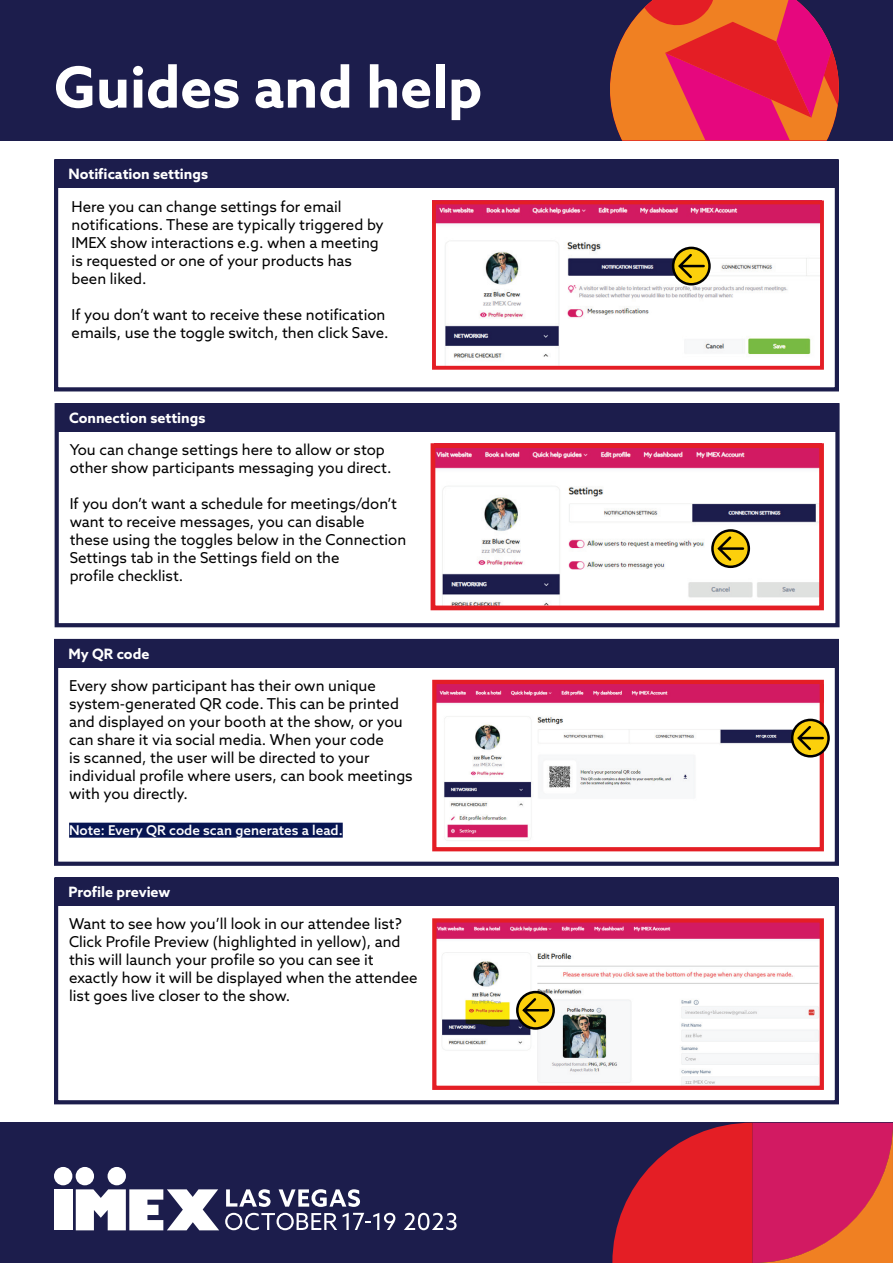
<style>
.page{position:relative;width:893px;height:1263px;background:#fff}
.page>*{position:absolute;margin:0;border:0;box-sizing:border-box;transform-origin:0 0}
.t1{font:700 56.85px "Azo Sans";color:#fff}
.t2{font:15px/18px "Azo Sans";color:#000}
.t3{font:700 14.25px "Azo Sans";color:#fff}
.t4{font:500 13.5px "Azo Sans";color:#fff}
</style>
<div class="page">
<div style="left:0;top:0;width:893px;height:140px;background:#1c1d4c"></div>
<svg style="left:610px;top:0;width:229px;height:140px;background:#d83f3f"></svg>
<div style="left:0;top:1123px;width:893px;height:140px;background:#1c1d4c"></div>
<svg style="left:225px;top:1213px;width:112px;height:17px"></svg>
<svg style="left:404px;top:1213px;width:53px;height:17px"></svg>
<svg style="left:343px;top:1213px;width:52px;height:17px"></svg>
<svg style="left:226px;top:1189px;width:45px;height:18px"></svg>
<svg style="left:279px;top:1189px;width:81px;height:18px"></svg>
<div style="left:54px;top:1189px;width:18px;height:41px;background:#fff"></div>
<div style="left:54px;top:1167px;width:18px;height:18px;background:#fff;border-radius:50%"></div>
<div style="left:108px;top:1167px;width:18px;height:18px;background:#fff;border-radius:50%"></div>
<svg style="left:76px;top:1189px;width:143px;height:41px"></svg>
<div style="left:76px;top:1167px;width:18px;height:18px;background:#fff;border-radius:50%"></div>
<svg style="left:612px;top:1123px;width:281px;height:140px;background:#c82640"></svg>
<div style="left:54px;top:639px;width:785px;height:227px;border:4px solid #1c1d4c"></div>
<div style="left:55px;top:639px;width:783px;height:29px;background:#1c1d4c"></div>
<div style="left:54px;top:159px;width:785px;height:232px;border:4px solid #1c1d4c"></div>
<div style="left:55px;top:159px;width:783px;height:29px;background:#1c1d4c"></div>
<div style="left:54px;top:877px;width:785px;height:227px;border:4px solid #1c1d4c"></div>
<div style="left:55px;top:877px;width:783px;height:29px;background:#1c1d4c"></div>
<div style="left:55px;top:403px;width:785px;height:224px;border:4px solid #1c1d4c"></div>
<div style="left:56px;top:403px;width:782px;height:29px;background:#1c1d4c"></div>
<img style="left:437px;top:449px;width:381px;height:155px">
<img style="left:437px;top:205px;width:382px;height:160px">
<div style="left:432px;top:200px;width:392px;height:170px;border:4px solid #e41e25"></div>
<div style="left:431px;top:443px;width:393px;height:167px;border:5px solid #e41e25"></div>
<img style="left:437px;top:685px;width:382px;height:156px">
<svg style="left:710px;top:528px;width:41px;height:41px"></svg>
<div style="left:69px;top:823px;width:274px;height:15px;background:#071552"></div>
<div style="left:432px;top:680px;width:392px;height:171px;border:4px solid #e41e25"></div>
<svg style="left:790px;top:717px;width:40px;height:42px"></svg>
<svg style="left:671px;top:245px;width:41px;height:42px"></svg>
<img style="left:437px;top:923px;width:382px;height:162px">
<div style="left:432px;top:918px;width:392px;height:172px;border:4px solid #e41e25"></div>
<svg style="left:515px;top:989px;width:41px;height:42px"></svg>
<h1 class="t1" style="left:54px;top:50px;width:430px">Guides and help</h1>
<p class="t3" style="left:68px;top:164px;width:141px">Notification settings</p>
<p class="t2" style="left:72px;top:197px;width:314px">Here you can change settings for email notifications. These are typically triggered by IMEX show interactions e.g. when a meeting is requested or one of your products has been liked.</p>
<p class="t2" style="left:72px;top:305px;width:318px">If you don’t want to receive these notification emails, use the toggle switch, then click Save.</p>
<p class="t3" style="left:69px;top:408px;width:138px">Connection settings</p>
<p class="t2" style="left:70px;top:440px;width:323px">You can change settings here to allow or stop other show participants messaging you direct.</p>
<p class="t2" style="left:70px;top:494px;width:338px">If you don’t want a schedule for meetings/don’t want to receive messages, you can disable these using the toggles below in the Connection Settings tab in the Settings field on the<br>profile checklist.</p>
<p class="t3" style="left:68px;top:644px;width:82px">My QR code</p>
<p class="t2" style="left:69px;top:676px;width:345px">Every show participant has their own unique system-generated QR code. This can be printed and displayed on your booth at the show, or you can share it via social media. When your code<br>is scanned, the user will be directed to your individual profile where users, can book meetings with you directly.</p>
<p class="t4" style="left:69px;top:821px;width:275px">Note: Every QR code scan generates a lead.</p>
<p class="t3" style="left:68px;top:883px;width:103px">Profile preview</p>
<p class="t2" style="left:69px;top:915px;width:350px">Want to see how you’ll look in our attendee list?<br>Click Profile Preview (highlighted in yellow), and this will launch your profile so you can see it exactly how it will be displayed when the attendee list goes live closer to the show.</p>
</div>
